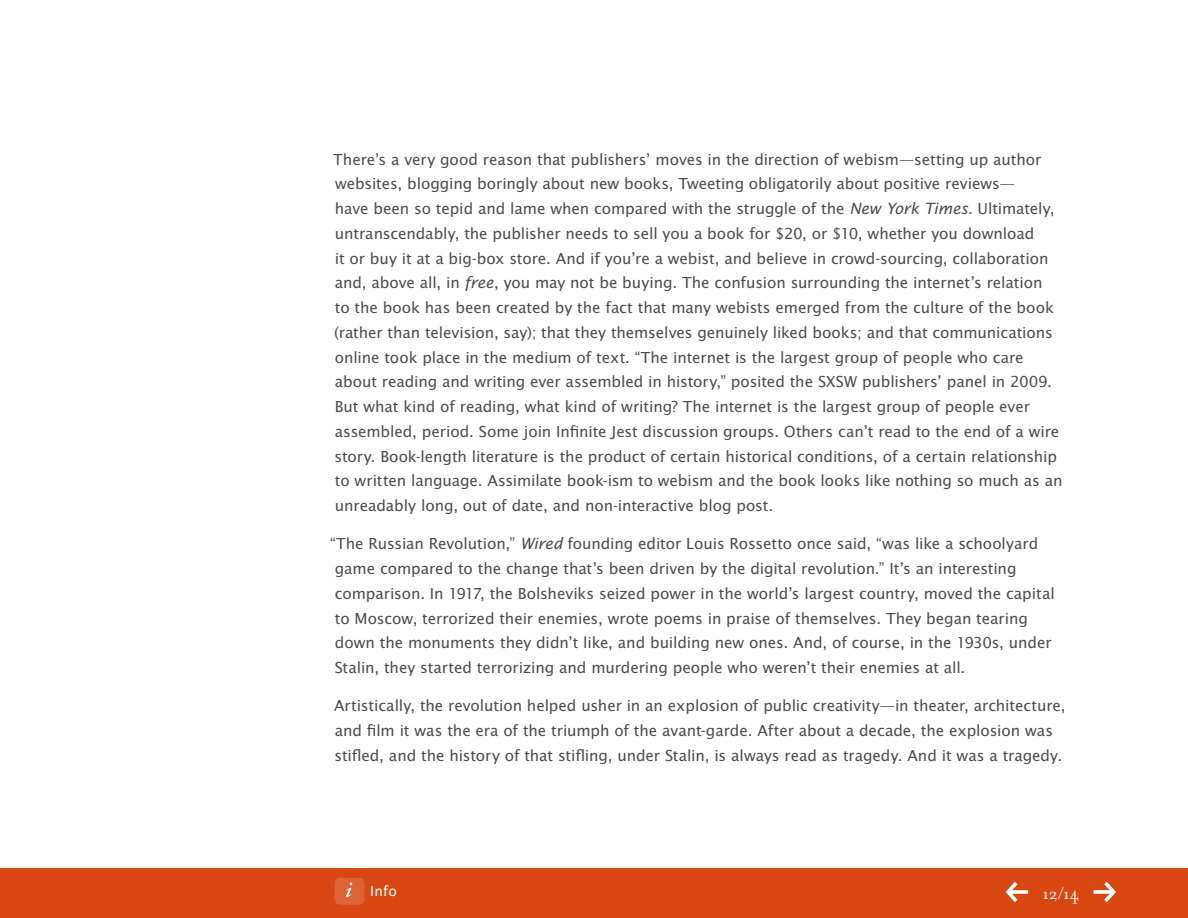
<style>
.page{position:relative;width:1188px;height:918px;background:#fff}
.page>*{position:absolute;margin:0;border:0;box-sizing:border-box;transform-origin:0 0}
.t1{font:18px "Filosofia OT";color:#fff}
.t2{font:16.5px/24.8px "Lucida Sans EFOP";letter-spacing:-.005em;color:#4b4c4d}
.t3{font:15px "Lucida Sans EFOP";color:#fff}
.s1{font-style:italic;font-size:16.8px}
</style>
<div class="page">
<div style="left:0;top:869px;width:1188px;height:49px;background:#d74812"></div>
<div style="left:334px;top:878px;width:30px;height:27px;background:#dd6336;border-radius:6px"></div>
<svg style="left:346px;top:883px;width:6px;height:14px"></svg>
<svg style="left:1006px;top:882px;width:22px;height:20px"></svg>
<svg style="left:1094px;top:882px;width:22px;height:20px"></svg>
<p class="t2" style="left:333px;top:148px;width:731px">There’s a very good reason that publishers’ moves in the direction of webism—setting up author websites, blogging boringly about new books, Tweeting obligatorily about positive reviews—<br>have been so tepid and lame when compared with the struggle of the <span class="s1">New York Times</span>. Ultimately, untranscendably, the publisher needs to sell you a book for $20, or $10, whether you download<br>it or buy it at a big-box store. And if you’re a webist, and believe in crowd-sourcing, collaboration and, above all, in <span class="s1">free</span>, you may not be buying. The confusion surrounding the internet’s relation<br>to the book has been created by the fact that many webists emerged from the culture of the book (rather than television, say); that they themselves genuinely liked books; and that communications online took place in the medium of text. “The internet is the largest group of people who care about reading and writing ever assembled in history,” posited the SXSW publishers’ panel in 2009.<br>But what kind of reading, what kind of writing? The internet is the largest group of people ever assembled, period. Some join Infinite Jest discussion groups. Others can’t read to the end of a wire story. Book-length literature is the product of certain historical conditions, of a certain relationship to written language. Assimilate book-ism to webism and the book looks like nothing so much as an unreadably long, out of date, and non-interactive blog post.</p>
<p class="t2" style="left:330px;top:532px;width:726px">“The Russian Revolution,” <span class="s1">Wired</span> founding editor Louis Rossetto once said, “was like a schoolyard game compared to the change that’s been driven by the digital revolution.” It’s an interesting comparison. In 1917, the Bolsheviks seized power in the world’s largest country, moved the capital to Moscow, terrorized their enemies, wrote poems in praise of themselves. They began tearing down the monuments they didn’t like, and building new ones. And, of course, in the 1930s, under Stalin, they started terrorizing and murdering people who weren’t their enemies at all.</p>
<p class="t2" style="left:334px;top:694px;width:733px">Artistically, the revolution helped usher in an explosion of public creativity—in theater, architecture, and film it was the era of the triumph of the avant-garde. After about a decade, the explosion was stifled, and the history of that stifling, under Stalin, is always read as tragedy. And it was a tragedy.</p>
<p class="t3" style="left:370px;top:883px;width:28px">Info</p>
<p class="t1" style="left:1043px;top:884px;width:38px">12/14</p>
</div>
